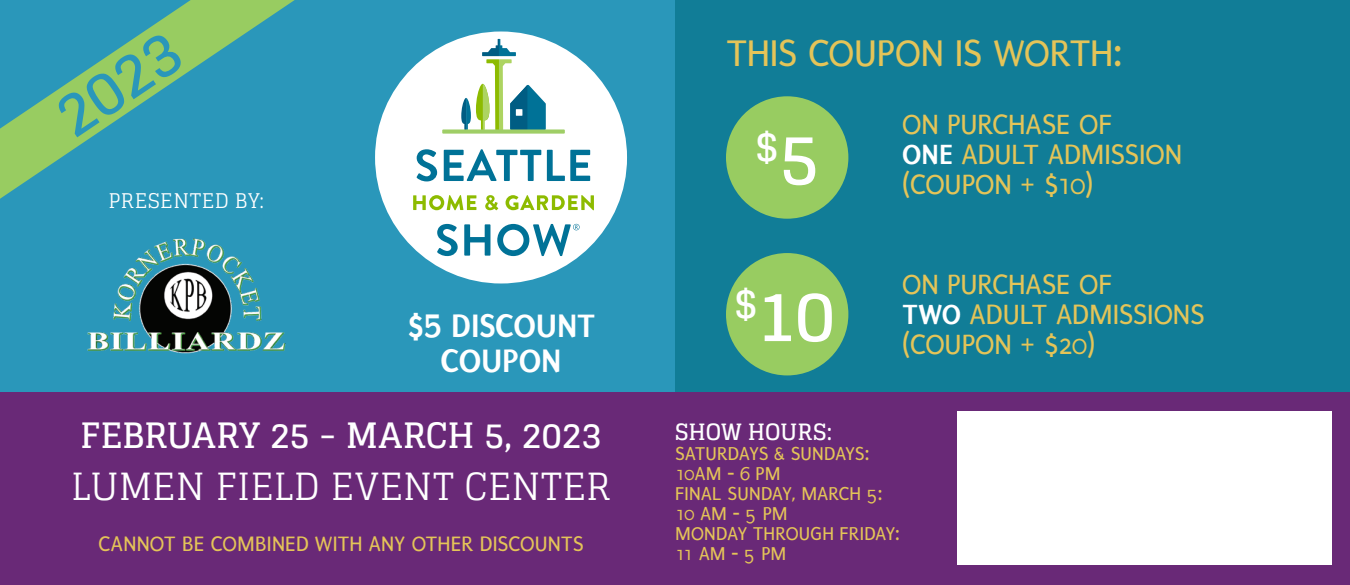
<style>
.page{position:relative;width:1350px;height:585px;background:#fff}
.page>*{position:absolute;margin:0;border:0;box-sizing:border-box;transform-origin:0 0}
.t1{font:700 70px "Glegoo";color:#fff}
.t2{font:700 60px "Glegoo";color:#2a97ba}
.t3{font:700 40.75px "Glegoo";color:#fff}
.t4{font:40px "Puritan";letter-spacing:-.015em;color:#e4c458}
.t5{font:37.5px "Glegoo";letter-spacing:.005em;color:#fff}
.t6{font:700 35px "Glegoo";letter-spacing:-.015em;color:#fff}
.t7{font:700 35px "Puritan";letter-spacing:-.005em;color:#fff}
.t8{font:30px/30px "Puritan";letter-spacing:-.01em;color:#e4c458}
.t9{font:22.5px "Puritan";letter-spacing:-.005em;color:#e4c458}
.t10{font:700 22.5px "Glegoo";color:#fff}
.t11{font:20.25px "Glegoo";letter-spacing:.025em;color:#fff}
.t12{font:20px "Puritan";letter-spacing:-.005em;color:#e4c458}
.s1{font-size:70px}
.s2{font-weight:700;color:#fff}
</style>
<div class="page">
<div style="left:0;top:0;width:675px;height:585px;background:#2a97ba"></div>
<div style="left:675px;top:0;width:675px;height:585px;background:#117d97"></div>
<div style="left:0;top:392px;width:1350px;height:193px;background:#692977"></div>
<svg style="left:0;top:0;width:295px;height:199px"></svg>
<div style="left:375px;top:31px;width:252px;height:253px;background:#fff;border-radius:50%"></div>
<svg style="left:375px;top:39px;width:219px;height:175px"></svg>
<svg style="left:433px;top:224px;width:147px;height:60px"></svg>
<img style="left:87px;top:238px;width:199px;height:116px">
<div style="left:957px;top:411px;width:375px;height:154px;background:#fff"></div>
<div style="left:726px;top:96px;width:122px;height:123px;background:#98cc61;border-radius:50%"></div>
<div style="left:726px;top:253px;width:122px;height:122px;background:#98cc61;border-radius:50%"></div>
<p class="t2" style="left:43px;top:93px;width:138px;rotate:-34deg">2023</p>
<p class="t11" style="left:108px;top:190px;width:157px">PRESENTED BY:</p>
<p class="t7" style="left:406px;top:307px;width:191px">$5 DISCOUNT</p>
<p class="t7" style="left:440px;top:342px;width:123px">COUPON</p>
<p class="t6" style="left:80px;top:415px;width:523px">FEBRUARY 25 - MARCH 5, 2023</p>
<p class="t5" style="left:71px;top:465px;width:541px">LUMEN FIELD EVENT CENTER</p>
<p class="t9" style="left:98px;top:532px;width:487px">CANNOT BE COMBINED WITH ANY OTHER DISCOUNTS</p>
<p class="t4" style="left:726px;top:31px;width:398px">THIS COUPON IS WORTH:</p>
<p class="t3" style="left:755px;top:123px;width:66px">$<span class="s1">5</span></p>
<p class="t1" style="left:734px;top:276px;width:103px"><sup>$</sup>10</p>
<p class="t8" style="left:902px;top:109px;width:212px">ON PURCHASE OF</p>
<p class="t8" style="left:902px;top:139px;width:281px"><span class="s2">ONE</span> ADULT ADMISSION (COUPON + $10)</p>
<p class="t8" style="left:902px;top:270px;width:212px">ON PURCHASE OF</p>
<p class="t8" style="left:902px;top:300px;width:304px"><span class="s2">TWO</span> ADULT ADMISSIONS (COUPON + $20)</p>
<p class="t10" style="left:675px;top:419px;width:159px">SHOW HOURS:</p>
<p class="t12" style="left:675px;top:443px;width:196px">SATURDAYS &amp; SUNDAYS:</p>
<p class="t12" style="left:675px;top:463px;width:107px">10AM - 6 PM</p>
<p class="t12" style="left:675px;top:483px;width:209px">FINAL SUNDAY, MARCH 5:</p>
<p class="t12" style="left:675px;top:503px;width:114px">10 AM - 5 PM</p>
<p class="t12" style="left:675px;top:523px;width:226px">MONDAY THROUGH FRIDAY:</p>
<p class="t12" style="left:675px;top:543px;width:113px">11 AM - 5 PM</p>
</div>
